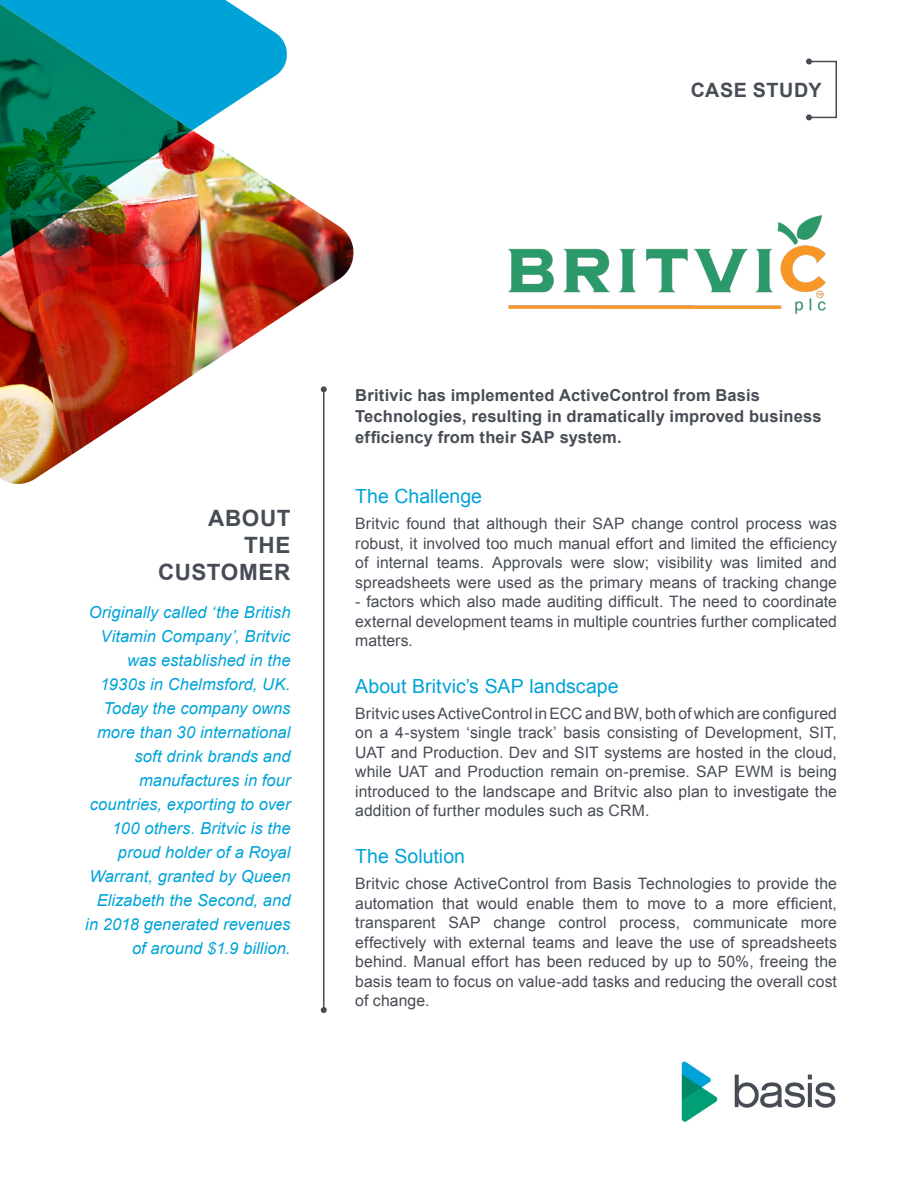
<style>
.page{position:relative;width:918px;height:1188px;background:#fff}
.page>*{position:absolute;margin:0;border:0;box-sizing:border-box;transform-origin:0 0}
.t1{font:700 22.5px/27px "Arial";letter-spacing:.025em;color:#474c55;text-align:right}
.t2{font:700 19.8px "Arial";letter-spacing:.025em;color:#474c55}
.t3{font:19.5px "Arial";color:#00a3d8}
.t4{font:italic 16.5px/24px "Arial";letter-spacing:.005em;color:#00a3d8;text-align:right}
.t5{font:700 16.5px/21px "Arial";letter-spacing:.01em;color:#474c55}
.t6{font:15.75px/19.5px "Arial";letter-spacing:.005em;color:#474c55;text-align:justify}
</style>
<div class="page">
<img style="left:681px;top:1061px;width:155px;height:61px">
<img style="left:508px;top:215px;width:318px;height:99px">
<hr style="left:323px;top:389px;width:2px;height:621px;background:#474c55">
<svg style="left:321px;top:1007px;width:6px;height:6px"></svg>
<div style="left:808px;top:61px;width:29px;height:57px;border:2px solid #474c55"></div>
<svg style="left:806px;top:59px;width:6px;height:6px"></svg>
<svg style="left:806px;top:114px;width:6px;height:6px"></svg>
<img style="left:0;top:130px;width:354px;height:356px">
<svg style="left:192px;top:0;width:95px;height:130px"></svg>
<img style="left:0;top:0;width:192px;height:266px">
<p class="t2" style="left:691px;top:77px;width:132px">CASE STUDY</p>
<p class="t1" style="left:158px;top:505px;width:134px">ABOUT<br>THE<br>CUSTOMER</p>
<p class="t4" style="left:85px;top:600px;width:207px">Originally called ‘the British<br>Vitamin Company’, Britvic was established in the<br>1930s in Chelmsford, UK.<br>Today the company owns more than 30 international soft drink brands and manufactures in four countries, exporting to over<br>100 others. Britvic is the proud holder of a Royal<br>Warrant, granted by Queen<br>Elizabeth the Second, and in 2018 generated revenues of around $1.9 billion.</p>
<p class="t5" style="left:355px;top:385px;width:468px">Britivic has implemented ActiveControl from Basis<br>Technologies, resulting in dramatically improved business efficiency from their SAP system.</p>
<p class="t3" style="left:355px;top:483px;width:128px">The Challenge</p>
<p class="t6" style="left:355px;top:514px;width:483px">Britvic found that although their SAP change control process was robust, it involved too much manual effort and limited the efficiency of internal teams. Approvals were slow; visibility was limited and spreadsheets were used as the primary means of tracking change</p>
<p class="t6" style="left:355px;top:592px;width:483px">- factors which also made auditing difficult. The need to coordinate external development teams in multiple countries further complicated matters.</p>
<p class="t3" style="left:355px;top:673px;width:265px">About Britvic’s SAP landscape</p>
<p class="t6" style="left:355px;top:704px;width:483px">Britvic uses ActiveControl in ECC and BW, both of which are configured on a 4-system ‘single track’ basis consisting of Development, SIT, UAT and Production. Dev and SIT systems are hosted in the cloud, while UAT and Production remain on-premise. SAP EWM is being introduced to the landscape and Britvic also plan to investigate the addition of further modules such as CRM.</p>
<p class="t3" style="left:355px;top:843px;width:111px">The Solution</p>
<p class="t6" style="left:355px;top:874px;width:483px">Britvic chose ActiveControl from Basis Technologies to provide the automation that would enable them to move to a more efficient, transparent SAP change control process, communicate more effectively with external teams and leave the use of spreadsheets behind. Manual effort has been reduced by up to 50%, freeing the basis team to focus on value-add tasks and reducing the overall cost of change.</p>
</div>
